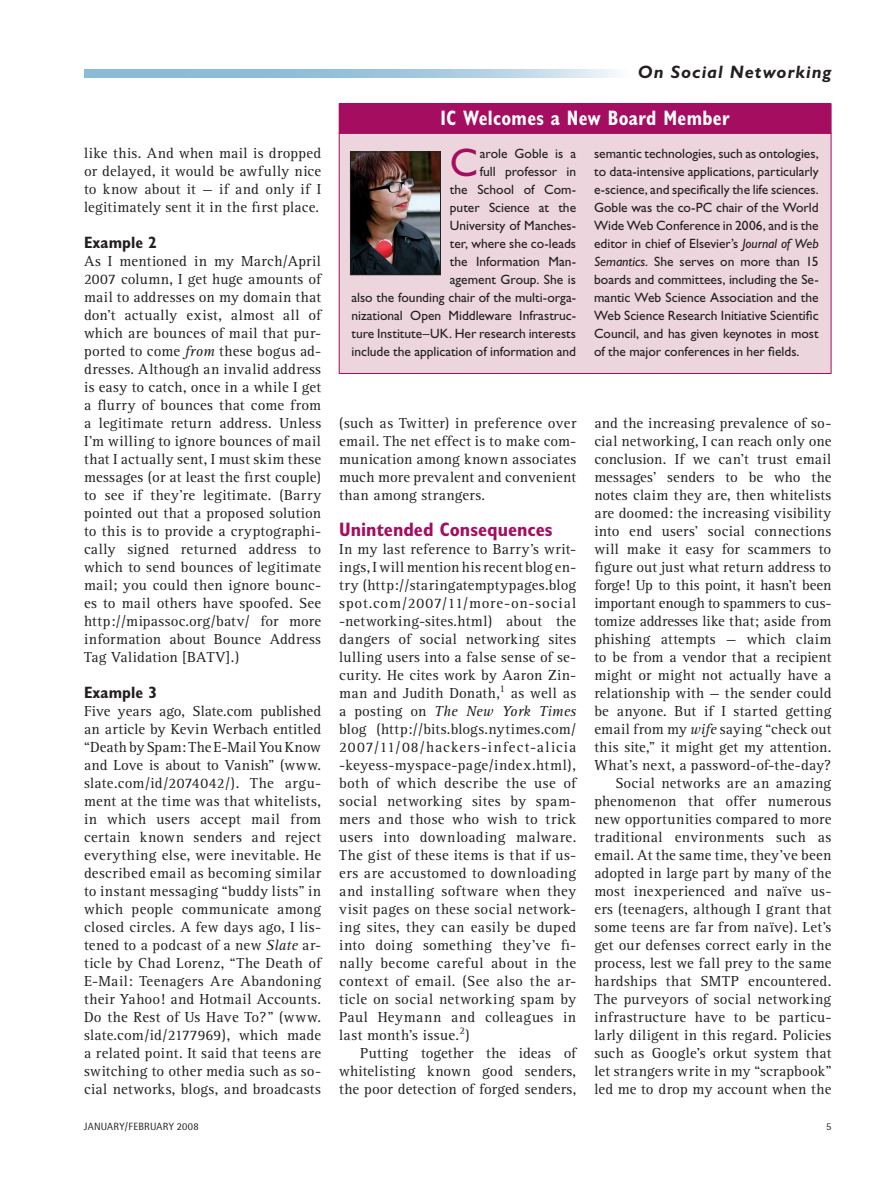
<style>
.page{position:relative;width:878px;height:1188px;background:#fff}
.page>*{position:absolute;margin:0;border:0;box-sizing:border-box;transform-origin:0 0}
.t1{font:39.9px "Gill Sans";color:#a50d60}
.t2{font:700 condensed 21px "Gill Sans";letter-spacing:.015em;color:#fff;scale:.9 1}
.t3{font:700 condensed 19.5px "Gill Sans";color:#a50d60}
.t4{font:italic 700 18px "Gill Sans";letter-spacing:.055em;color:#231f20}
.t5{font:700 condensed 16.5px "Gill Sans";color:#231f20}
.t6{font:15px/18px "Rotis Serif";letter-spacing:.015em;color:#231f20;text-align:justify}
.t7{font:13.5px/18px "Gill Sans";letter-spacing:-.005em;color:#231f20;text-align:right}
.t8{font:10.5px "Rotis Semi Sans";letter-spacing:.015em;color:#231f20}
.s1{font-style:italic}
</style>
<div class="page">
<svg style="left:84px;top:69px;width:533px;height:9px;background:#a3c8df"></svg>
<div style="left:339px;top:104px;width:491px;height:30px;background:#a50d60"></div>
<div style="left:339px;top:133px;width:492px;height:241px;background:#ecd5dc"></div>
<div style="left:339px;top:133px;width:492px;height:241px;border:1px solid #a50d60"></div>
<img style="left:352px;top:154px;width:87px;height:119px">
<div style="left:350px;top:152px;width:91px;height:123px;border:1px solid #231f20"></div>
<p class="t6" style="left:84px;top:144px;width:239px">like this. And when mail is dropped or delayed, it would be awfully nice to know about it — if and only if I legitimately sent it in the first place.</p>
<p class="t5" style="left:84px;top:232px;width:75px">Example 2</p>
<p class="t6" style="left:84px;top:252px;width:239px">As I mentioned in my March/April 2007 column, I get huge amounts of mail to addresses on my domain that don’t actually exist, almost all of which are bounces of mail that pur&shy;ported to come <span class="s1">from</span> these bogus ad&shy;dresses. Although an invalid address is easy to catch, once in a while I get a flurry of bounces that come from a legitimate return address. Unless I’m willing to ignore bounces of mail that I actually sent, I must skim these messages (or at least the first couple) to see if they’re legitimate. (Barry pointed out that a proposed solution to this is to provide a cryptographi&shy;cally signed returned address to which to send bounces of legitimate mail; you could then ignore bounc&shy;es to mail others have spoofed. See http://mipassoc.org/batv/ for more information about Bounce Address Tag Validation [BATV].)</p>
<p class="t5" style="left:84px;top:682px;width:75px">Example 3</p>
<p class="t6" style="left:84px;top:702px;width:239px">Five years ago, Slate.com published an article by Kevin Werbach entitled “Death by Spam: The E-Mail You Know and Love is about to Vanish” (www. slate.com/id/2074042/). The argu&shy;ment at the time was that whitelists, in which users accept mail from certain known senders and reject everything else, were inevitable. He described email as becoming similar to instant messaging “buddy lists” in which people communicate among closed circles. A few days ago, I lis&shy;tened to a podcast of a new <span class="s1">Slate</span> ar&shy;ticle by Chad Lorenz, “The Death of E-Mail: Teenagers Are Abandoning their Yahoo! and Hotmail Accounts.<br>Do the Rest of Us Have To?” (www. slate.com/id/2177969), which made a related point. It said that teens are switching to other media such as so&shy;cial networks, blogs, and broadcasts</p>
<p class="t8" style="left:84px;top:1120px;width:116px">JANUARY/FEBRUARY 2008</p>
<p class="t4" style="left:638px;top:62px;width:195px">On Social Networking</p>
<h2 class="t2" style="left:440px;top:105px;width:322px">IC Welcomes a New Board Member</h2>
<h1 class="t1" style="left:450px;top:139px;width:30px">C</h1>
<p class="t7" style="left:351px;top:144px;width:226px">arole Goble is a<br>full professor in<br>the School of Com-<br>puter Science at the<br>University of Manches-<br>ter, where she co-leads<br>the Information Man-<br>agement Group. She is<br>also the founding chair of the multi-orga&shy;nizational Open Middleware Infrastruc&shy;ture Institute–UK. Her research interests include the application of information and</p>
<p class="t7" style="left:594px;top:144px;width:226px;text-align:justify">semantic technologies, such as ontologies, to data-intensive applications, particularly e-science, and specifically the life sciences.<br>Goble was the co-PC chair of the World Wide Web Conference in 2006, and is the editor in chief of Elsevier’s <span class="s1">Journal of Web Semantics</span>. She serves on more than 15 boards and committees, including the Se&shy;mantic Web Science Association and the Web Science Research Initiative Scientific Council, and has given keynotes in most of the major conferences in her fields.</p>
<p class="t6" style="left:339px;top:414px;width:239px">(such as Twitter) in preference over email. The net effect is to make com&shy;munication among known associates much more prevalent and convenient than among strangers.</p>
<h3 class="t3" style="left:339px;top:517px;width:215px">Unintended Consequences</h3>
<p class="t6" style="left:339px;top:540px;width:239px">In my last reference to Barry’s writ&shy;ings, I will mention his recent blog en&shy;try (http://staringatemptypages.blog spot.com/2007/11/more-on-social -networking-sites.html) about the dan-gers of social networking sites lulling users into a false sense of se&shy;curity. He cites work by Aaron Zin&shy;man and Judith Donath,<sup>1</sup> as well as a posting on <span class="s1">The New York Times </span>blog (http://bits.blogs.nytimes.com/ 2007/11/08/hackers-infect-alicia -keyess-myspace-page/index.html), both of which describe the use of social networking sites by spam&shy;mers and those who wish to trick users into downloading malware.<br>The gist of these items is that if us&shy;ers are accustomed to downloading and installing software when they visit pages on these social network&shy;ing sites, they can easily be duped into doing something they’ve fi&shy;nally become careful about in the context of email. (See also the ar&shy;ticle on social networking spam by Paul Heymann and colleagues in last month’s issue.<sup>2</sup>)</p>
<p class="t6" style="left:339px;top:1044px;width:238px;text-indent:21px">Putting together the ideas of whitelisting known good senders, the poor detection of forged senders,</p>
<p class="t6" style="left:594px;top:414px;width:239px;text-align:right">and the increasing prevalence of so&shy;cial networking, I can reach only one conclusion. If we can’t trust email messages’ senders to be who the notes claim they are, then whitelists are doomed: the increasing visibility into end users’ social connections will make it easy for scammers to figure out just what return address to forge! Up to this point, it hasn’t been important enough to spammers to cus&shy;tomize addresses like that; aside from phishing attempts — which claim to be from a vendor that a recipient might or might not actually have a relationship with — the sender could be anyone. But if I started getting email from my <span class="s1">wife</span> saying “check out this site,” it might get my attention.<br>What’s next, a password-of-the-day?<br>Social networks are an amazing phenomenon that offer numerous new opportunities compared to more traditional environments such as email. At the same time, they’ve been adopted in large part by many of the most inexperienced and naïve us&shy;ers (teenagers, although I grant that some teens are far from naïve). Let’s get our defenses correct early in the process, lest we fall prey to the same hardships that SMTP encountered.<br>The purveyors of social networking infrastructure have to be particu&shy;larly diligent in this regard. Policies such as Google’s orkut system that let strangers write in my “scrapbook” led me to drop my account when the</p>
</div>
